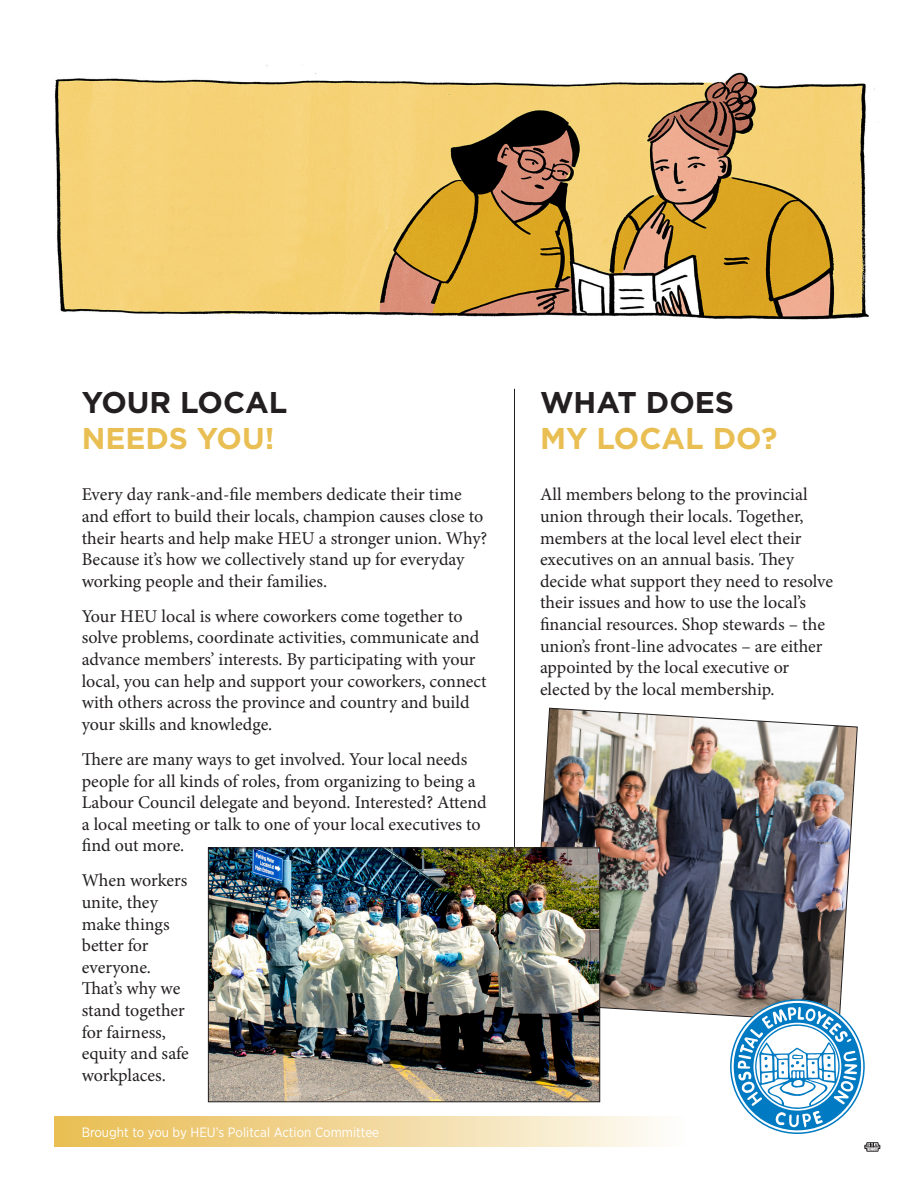
<style>
.page{position:relative;width:918px;height:1188px;background:#fff}
.page>*{position:absolute;margin:0;border:0;box-sizing:border-box;transform-origin:0 0}
.t1{font:700 30px/36px "Gotham";color:#231f20}
.t2{font:700 30px/36px "Gotham";color:#e9bf54}
.t3{font:18px/21.6px "Minion Pro";letter-spacing:-.005em;color:#231f20}
.t4{font:13.5px "Gotham Narrow";color:#fff}
.s1{color:#e9bf54}
.s2{color:#231f20}
</style>
<div class="page">
<div style="left:54px;top:1117px;width:634px;height:30px;background:linear-gradient(to right,#e8bb4d,#fdfbf6)"></div>
<svg style="left:865px;top:1143px;width:15px;height:8px"></svg>
<hr style="left:514px;top:389px;width:1px;height:678px;background:#231f20">
<img style="left:540px;top:707px;width:318px;height:316px">
<img style="left:210px;top:849px;width:388px;height:251px">
<div style="left:208px;top:847px;width:392px;height:255px;border:1px solid #231f20"></div>
<svg style="left:730px;top:999px;width:135px;height:135px"></svg>
<img style="left:54px;top:65px;width:821px;height:255px">
<p class="t1" style="left:82px;top:384px;width:207px">YOUR LOCAL<br><span class="s1">NEEDS YOU!</span></p>
<p class="t3" style="left:82px;top:484px;width:407px">Every day rank-and-file members dedicate their time and effort to build their locals, champion causes close to their hearts and help make HEU a stronger union. Why?<br>Because it’s how we collectively stand up for everyday working people and their families.</p>
<p class="t3" style="left:82px;top:605px;width:407px">Your HEU local is where coworkers come together to solve problems, coordinate activities, communicate and advance members’ interests. By participating with your local, you can help and support your coworkers, connect with others across the province and country and build your skills and knowledge.</p>
<p class="t3" style="left:82px;top:749px;width:406px">There are many ways to get involved. Your local needs people for all kinds of roles, from organizing to being a Labour Council delegate and beyond. Interested? Attend a local meeting or talk to one of your local executives to find out more.</p>
<p class="t3" style="left:82px;top:870px;width:109px">When workers unite, they make things better for everyone.<br>That’s why we stand together for fairness, equity and safe workplaces.</p>
<p class="t4" style="left:82px;top:1124px;width:299px">Brought to you by HEU’s Politcal Action Committee</p>
<p class="t2" style="left:540px;top:384px;width:239px"><span class="s2">WHAT DOES<br></span>MY LOCAL DO?</p>
<p class="t3" style="left:540px;top:484px;width:295px">All members belong to the provincial union through their locals. Together, members at the local level elect their executives on an annual basis. They decide what support they need to resolve their issues and how to use the local’s financial resources. Shop stewards – the union’s front-line advocates – are either appointed by the local executive or elected by the local membership.</p>
</div>
